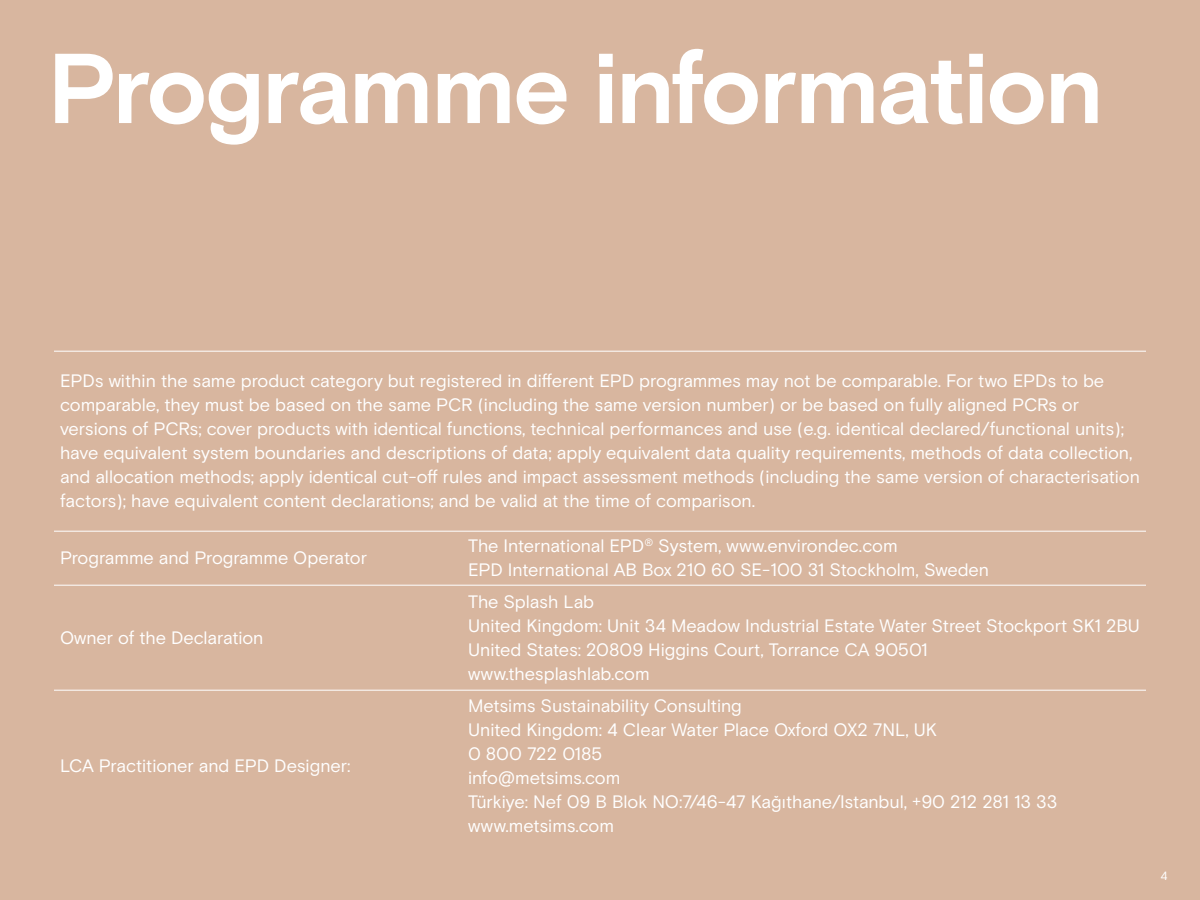
<style>
.page{position:relative;width:1200px;height:900px;background:#d8b69f}
.page>*{position:absolute;margin:0;border:0;box-sizing:border-box;transform-origin:0 0}
.t1{font:700 99px "Basis Grotesque Pro";letter-spacing:-.025em;color:#fff}
.t2{font:18px/24px "Basis Grotesque Pro";letter-spacing:-.01em;color:#fff}
.t3{font:12px "Basis Grotesque Pro";color:#fff}
</style>
<div class="page">
<hr style="left:54px;top:351px;width:408px;height:1px;background:#fff">
<hr style="left:462px;top:351px;width:684px;height:1px;background:#fff">
<hr style="left:54px;top:531px;width:408px;height:1px;background:#fff">
<hr style="left:462px;top:531px;width:684px;height:1px;background:#fff">
<hr style="left:54px;top:585px;width:408px;height:1px;background:#fff">
<hr style="left:462px;top:585px;width:684px;height:1px;background:#fff">
<hr style="left:54px;top:690px;width:408px;height:1px;background:#fff">
<hr style="left:462px;top:690px;width:684px;height:1px;background:#fff">
<p class="t1" style="left:48px;top:31px;width:1057px">Programme information</p>
<p class="t2" style="left:60px;top:370px;width:1082px">EPDs within the same product category but registered in different EPD programmes may not be comparable. For two EPDs to be comparable, they must be based on the same PCR (including the same version number) or be based on fully aligned PCRs or versions of PCRs; cover products with identical functions, technical performances and use (e.g. identical declared/functional units); have equivalent system boundaries and descriptions of data; apply equivalent data quality requirements, methods of data collection, and allocation methods; apply identical cut-off rules and impact assessment methods (including the same version of characterisation factors); have equivalent content declarations; and be valid at the time of comparison.</p>
<p class="t2" style="left:60px;top:547px;width:308px">Programme and Programme Operator</p>
<p class="t2" style="left:60px;top:626px;width:205px">Owner of the Declaration</p>
<p class="t2" style="left:60px;top:754px;width:292px">LCA Practitioner and EPD Designer:</p>
<p class="t2" style="left:468px;top:535px;width:431px">The International EPD<sup>®</sup> System, www.environdec.com</p>
<p class="t2" style="left:468px;top:559px;width:523px">EPD International AB Box 210 60 SE-100 31 Stockholm, Sweden</p>
<p class="t2" style="left:468px;top:590px;width:128px">The Splash Lab</p>
<p class="t2" style="left:468px;top:614px;width:673px">United Kingdom: Unit 34 Meadow Industrial Estate Water Street Stockport SK1 2BU</p>
<p class="t2" style="left:468px;top:638px;width:461px">United States: 20809 Higgins Court, Torrance CA 90501</p>
<p class="t2" style="left:468px;top:662px;width:183px">www.thesplashlab.com</p>
<p class="t2" style="left:468px;top:694px;width:275px">Metsims Sustainability Consulting</p>
<p class="t2" style="left:468px;top:718px;width:470px">United Kingdom: 4 Clear Water Place Oxford OX2 7NL, UK</p>
<p class="t2" style="left:468px;top:742px;width:136px">0 800 722 0185</p>
<p class="t2" style="left:468px;top:766px;width:154px">info@metsims.com</p>
<p class="t2" style="left:468px;top:790px;width:591px">Türkiye: Nef 09 B Blok NO:7/46-47 Kağıthane/Istanbul, +90 212 281 13 33</p>
<p class="t2" style="left:468px;top:814px;width:148px">www.metsims.com</p>
<p class="t3" style="left:1161px;top:868px;width:9px">4</p>
</div>
